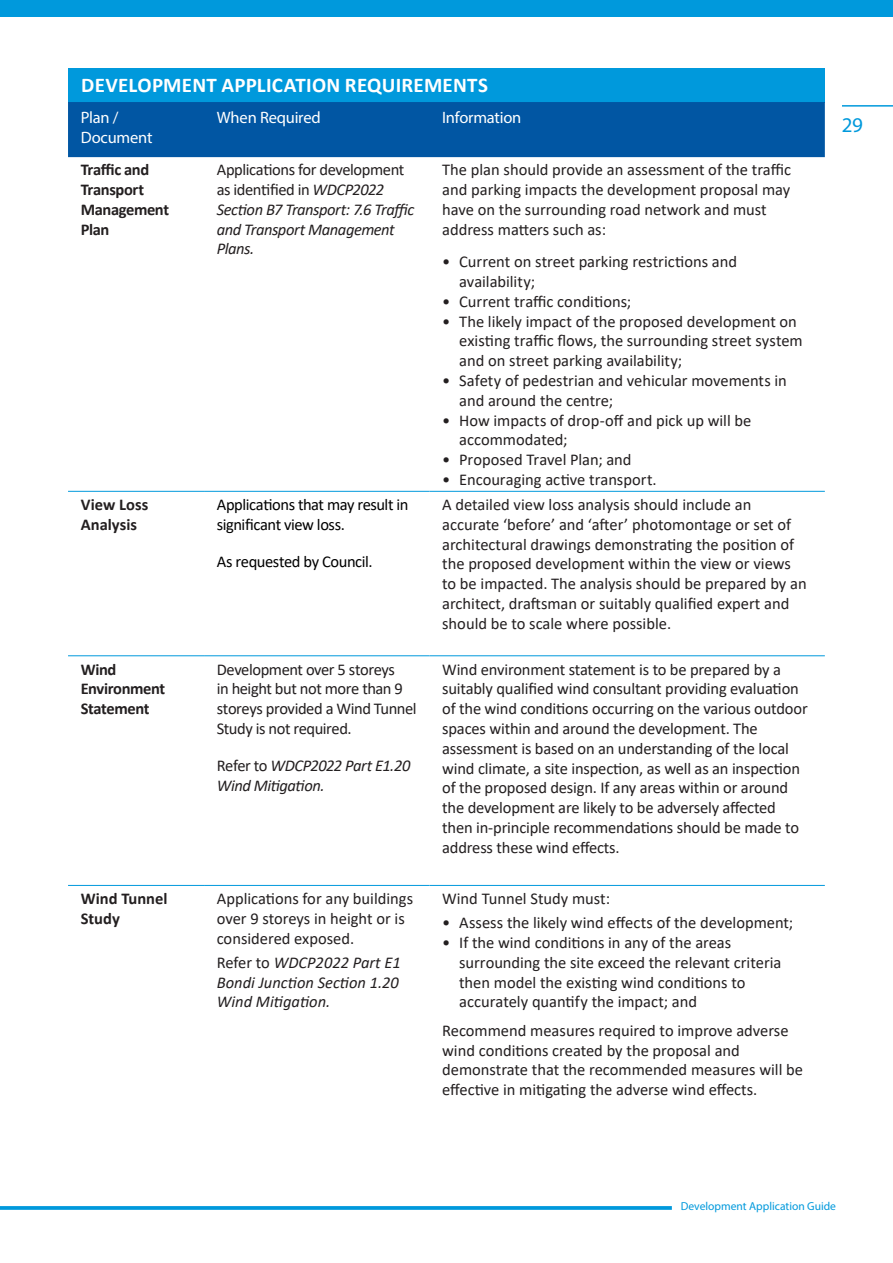
<style>
.page{position:relative;width:893px;height:1263px;background:#fff}
.page>*{position:absolute;margin:0;border:0;box-sizing:border-box;transform-origin:0 0}
.Subhead{font:700 21px "Calibri";letter-spacing:.01em;color:#fff}
.t1{font:21px "Myriad Pro";color:#0099dc}
.Tables_Waverley{font:16.5px/19.8px "Calibri";letter-spacing:-.01em;color:#231f20}
.Table_bullets{font:16.5px/19.8px "Calibri";color:#231f20}
.body{font:16.5px/19.8px "Calibri";color:#231f20}
.Subhead-2{font:italic 16.5px/19.8px "Calibri";letter-spacing:-.03em;color:#231f20}
.Subhead-3{font:16.5px/19.8px "Calibri";letter-spacing:-.025em;color:#231f20}
.Subhead-4{font:16.5px/19.8px "Calibri";letter-spacing:-.025em;color:#000}
.Tables_Waverley-2{font:italic 16.5px/19.8px "Calibri";color:#231f20;text-align:justify}
.Subhead-5{font:700 16.5px/19.8px "Calibri";letter-spacing:-.02em;color:#231f20}
.Subhead-6{font:16.5px/19.8px "Myriad Pro";letter-spacing:-.015em;color:#fff}
.Subhead-7{font:700 16.5px/19.8px "Calibri";letter-spacing:.005em;color:#231f20}
.Subhead-8{font:700 16.5px/19.8px "Calibri";color:#231f20}
.t2{font:11.55px "Myriad Pro";color:#0099dc}
.s1{font-style:normal}
</style>
<div class="page">
<svg style="left:0;top:1206px;width:672px;height:4px"></svg>
<div style="left:0;top:0;width:893px;height:16px;background:#0099dc"></div>
<hr style="left:842px;top:105px;width:51px;height:2px;background:#0099dc">
<div style="left:68px;top:68px;width:757px;height:34px;background:#0099dc"></div>
<div style="left:68px;top:102px;width:757px;height:55px;background:#0156a3"></div>
<hr style="left:68px;top:491px;width:136px;height:1px;background:#0099dc">
<hr style="left:204px;top:491px;width:225px;height:1px;background:#0099dc">
<hr style="left:429px;top:491px;width:396px;height:1px;background:#0099dc">
<hr style="left:68px;top:655px;width:136px;height:1px;background:#0099dc">
<hr style="left:204px;top:655px;width:225px;height:1px;background:#0099dc">
<hr style="left:429px;top:655px;width:396px;height:1px;background:#0099dc">
<hr style="left:68px;top:885px;width:136px;height:1px;background:#0099dc">
<hr style="left:204px;top:885px;width:225px;height:1px;background:#0099dc">
<hr style="left:429px;top:885px;width:396px;height:1px;background:#0099dc">
<p class="Subhead" style="left:81px;top:70px;width:408px">DEVELOPMENT APPLICATION REQUIREMENTS</p>
<p class="Subhead-6" style="left:81px;top:107px;width:73px">Plan /<br>Document</p>
<p class="Subhead-6" style="left:217px;top:107px;width:106px">When Required</p>
<p class="Subhead-6" style="left:442px;top:107px;width:81px">Information</p>
<p class="Subhead-5" style="left:81px;top:160px;width:90px">Traffic and<br>Transport<br>Management<br>Plan</p>
<p class="Subhead-2" style="left:217px;top:159px;width:199px"><span class="s1">Applications for development as identified in</span> WDCP2022<br>Section B7 Transport: 7.6 Traffic and Transport Management<br>Plans.</p>
<p class="body" style="left:442px;top:159px;width:350px">The plan should provide an assessment of the traffic and parking impacts the development proposal may have on the surrounding road network and must address matters such as:</p>
<p class="Table_bullets" style="left:459px;top:251px;width:279px;text-indent:-17px">• Current on street parking restrictions and availability;</p>
<p class="Table_bullets" style="left:442px;top:291px;width:191px">• Current traffic conditions;</p>
<p class="Table_bullets" style="left:459px;top:311px;width:345px;text-indent:-17px">• The likely impact of the proposed development on existing traffic flows, the surrounding street system and on street parking availability;</p>
<p class="Table_bullets" style="left:459px;top:370px;width:329px;text-indent:-17px">• Safety of pedestrian and vehicular movements in and around the centre;</p>
<p class="Table_bullets" style="left:459px;top:410px;width:294px;text-indent:-17px">• How impacts of drop-off and pick up will be accommodated;</p>
<p class="Table_bullets" style="left:442px;top:449px;width:191px">• Proposed Travel Plan; and</p>
<p class="Table_bullets" style="left:442px;top:469px;width:216px">• Encouraging active transport.</p>
<p class="Subhead-7" style="left:81px;top:494px;width:69px">View Loss<br>Analysis</p>
<p class="Subhead-4" style="left:217px;top:494px;width:193px">Applications that may result in significant view loss.</p>
<p class="Subhead-4" style="left:217px;top:551px;width:157px">As requested by Council.</p>
<p class="body" style="left:442px;top:494px;width:366px">A detailed view loss analysis should include an accurate ‘before’ and ‘after’ photomontage or set of architectural drawings demonstrating the position of the proposed development within the view or views to be impacted. The analysis should be prepared by an architect, draftsman or suitably qualified expert and should be to scale where possible.</p>
<p class="Subhead-5" style="left:81px;top:659px;width:86px">Wind<br>Environment<br>Statement</p>
<p class="Subhead-3" style="left:217px;top:659px;width:201px">Development over 5 storeys<br>in height but not more than 9 storeys provided a Wind Tunnel<br>Study is not required.</p>
<p class="Subhead-2" style="left:217px;top:755px;width:195px"><span class="s1">Refer to</span> WDCP2022 Part E1.20<br>Wind Mitigation.</p>
<p class="Subhead-8" style="left:81px;top:888px;width:88px">Wind Tunnel<br>Study</p>
<p class="Tables_Waverley" style="left:217px;top:888px;width:198px">Applications for any buildings over 9 storeys in height or is considered exposed.</p>
<p class="Tables_Waverley-2" style="left:217px;top:952px;width:186px"><span class="s1">Refer to</span> WDCP2022 Part E1<br>Bondi Junction Section 1.20<br>Wind Mitigation.</p>
<p class="Tables_Waverley" style="left:442px;top:659px;width:367px">Wind environment statement is to be prepared by a suitably qualified wind consultant providing evaluation of the wind conditions occurring on the various outdoor spaces within and around the development. The assessment is based on an understanding of the local wind climate, a site inspection, as well as an inspection of the proposed design. If any areas within or around the development are likely to be adversely affected then in-principle recommendations should be made to address these wind effects.</p>
<p class="Tables_Waverley" style="left:442px;top:888px;width:169px">Wind Tunnel Study must:</p>
<p class="Table_bullets" style="left:442px;top:912px;width:353px">• Assess the likely wind effects of the development;</p>
<p class="Table_bullets" style="left:459px;top:932px;width:324px;text-indent:-17px">• If the wind conditions in any of the areas surrounding the site exceed the relevant criteria then model the existing wind conditions to accurately quantify the impact; and</p>
<p class="Tables_Waverley" style="left:442px;top:1020px;width:362px">Recommend measures required to improve adverse wind conditions created by the proposal and demonstrate that the recommended measures will be effective in mitigating the adverse wind effects.</p>
<p class="t1" style="left:842px;top:112px;width:22px">29</p>
<p class="t2" style="left:681px;top:1199px;width:157px">Development Application Guide</p>
</div>
